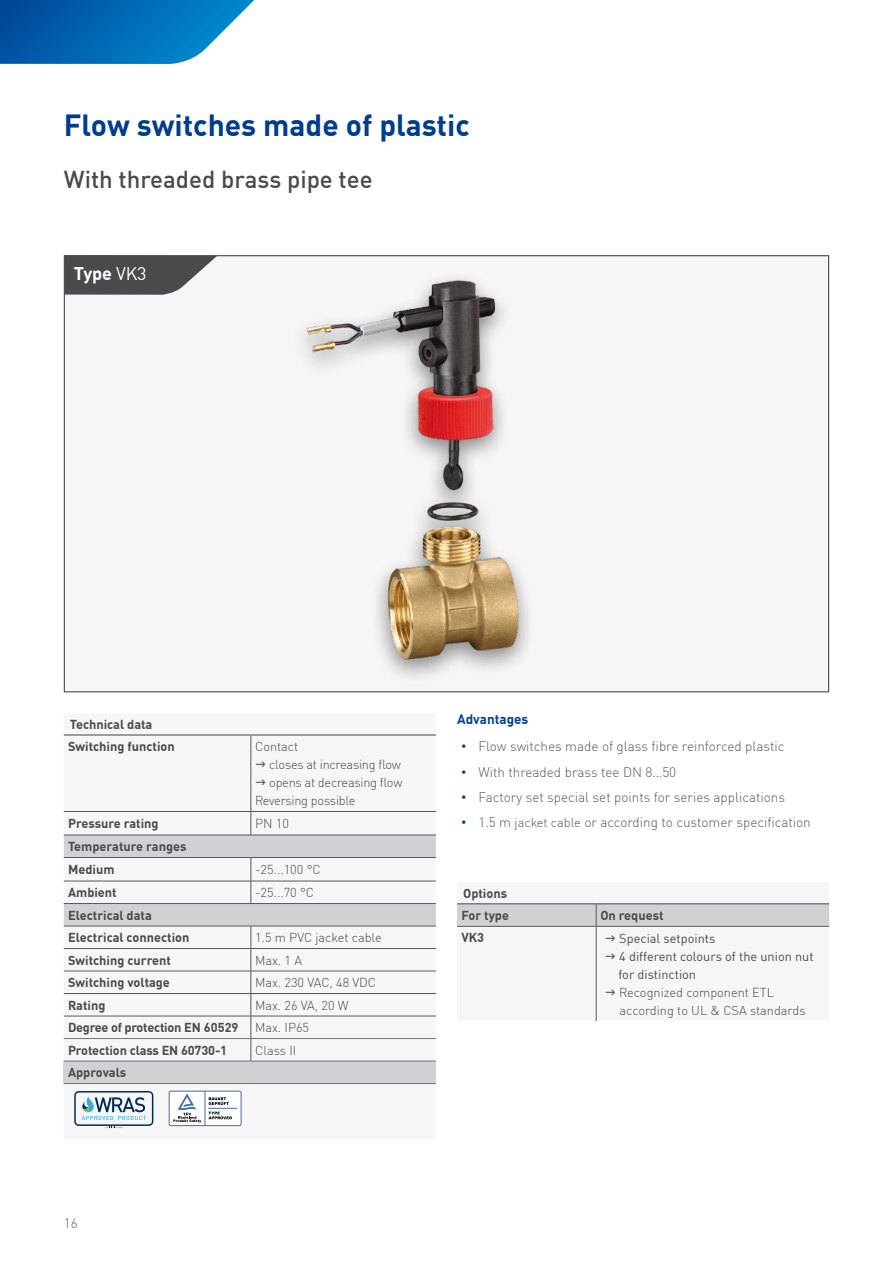
<style>
.page{position:relative;width:893px;height:1263px;background:#fff}
.page>*{position:absolute;margin:0;border:0;box-sizing:border-box;transform-origin:0 0}
.t1{font:700 30px "DIN Offc";color:#003d90}
.t2{font:500 24px "DIN Offc";color:#4b4b4d}
.t3{font:700 18px "DIN Offc";color:#fff}
.t4{font:300 13.5px "DIN Offc";color:#58585a}
.t5{font:700 13.5px "DIN Offc";color:#004494}
.t6{font:300 12.75px/18px "DIN Offc";letter-spacing:-.005em;color:#4b4b4d}
.t7{font:700 12.75px/22px "DIN Offc";color:#4b4b4d}
.t8{font:12.75px/18px "DIN Offc";color:#4b4b4d}
.t9{font:700 12.75px "DIN Offc";letter-spacing:-.02em;color:#4b4b4d}
.s1{font-weight:400}
.s2{font-family:"Arial";font-weight:400;color:#003d90}
.s3{font-size:12.75px}
</style>
<div class="page">
<svg style="left:0;top:0;width:254px;height:64px;background:#207bbd"></svg>
<div style="left:64px;top:735px;width:372px;height:394px;background:#f6f6f6"></div>
<div style="left:64px;top:1061px;width:372px;height:22px;background:#d0d1d2"></div>
<hr style="left:251px;top:735px;width:1px;height:76px;background:#58585a">
<svg style="left:64px;top:812px;width:372px;height:249px"></svg>
<hr style="left:64px;top:1038px;width:187px;height:1px;background:#707172">
<hr style="left:251px;top:1038px;width:185px;height:1px;background:#707172">
<hr style="left:64px;top:1061px;width:187px;height:1px;background:#707172">
<hr style="left:251px;top:1061px;width:185px;height:1px;background:#707172">
<hr style="left:64px;top:1083px;width:187px;height:1px;background:#707172">
<hr style="left:251px;top:1083px;width:185px;height:1px;background:#707172">
<hr style="left:64px;top:811px;width:187px;height:1px;background:#58585a">
<hr style="left:251px;top:811px;width:185px;height:1px;background:#58585a">
<hr style="left:64px;top:734px;width:187px;height:1px;background:#58585a">
<hr style="left:251px;top:734px;width:185px;height:1px;background:#58585a">
<div style="left:64px;top:255px;width:765px;height:437px;background:#f6f6f6;border:1px solid #4b4b4d"></div>
<svg style="left:64px;top:255px;width:153px;height:40px;background:#646466"></svg>
<img style="left:303px;top:278px;width:226px;height:395px">
<svg style="left:457px;top:904px;width:372px;height:22px;background:#cccdce"></svg>
<hr style="left:596px;top:926px;width:1px;height:95px;background:#58585a">
<hr style="left:457px;top:903px;width:139px;height:1px;background:#58585a">
<hr style="left:596px;top:903px;width:233px;height:1px;background:#58585a">
<hr style="left:457px;top:926px;width:139px;height:1px;background:#58585a">
<hr style="left:596px;top:926px;width:233px;height:1px;background:#58585a">
<svg style="left:82px;top:1097px;width:64px;height:23px"></svg>
<div style="left:74px;top:1091px;width:79px;height:35px;border:1px solid #012c54;border-radius:4px"></div>
<svg style="left:105px;top:1127px;width:18px;height:1px"></svg>
<div style="left:169px;top:1091px;width:72px;height:34px;background:#fff;border-radius:2px"></div>
<div style="left:169px;top:1091px;width:72px;height:35px;border:1px solid #446daf;border-radius:2px"></div>
<hr style="left:205px;top:1091px;width:1px;height:34px;background:#446daf">
<svg style="left:173px;top:1093px;width:28px;height:30px"></svg>
<svg style="left:208px;top:1097px;width:29px;height:22px"></svg>
<svg style="left:256px;top:762px;width:9px;height:5px"></svg>
<svg style="left:256px;top:780px;width:9px;height:5px"></svg>
<h1 class="t1" style="left:64px;top:105px;width:408px">Flow switches made of plastic</h1>
<h2 class="t2" style="left:64px;top:164px;width:310px">With threaded brass pipe tee</h2>
<h3 class="t3" style="left:74px;top:262px;width:74px">Type <span class="s1">VK3</span></h3>
<p class="t7" style="left:68px;top:713px;width:108px">Technical data<br>Switching function</p>
<p class="t6" style="left:255px;top:737px;width:45px">Contact</p>
<p class="t6" style="left:269px;top:755px;width:133px">closes at increasing flow</p>
<p class="t6" style="left:269px;top:773px;width:135px">opens at decreasing flow</p>
<p class="t6" style="left:255px;top:791px;width:102px">Reversing possible</p>
<p class="t7" style="left:68px;top:811px;width:92px">Pressure rating</p>
<p class="t6" style="left:255px;top:814px;width:35px">PN 10</p>
<p class="t7" style="left:68px;top:835px;width:120px;line-height:22.5px">Temperature ranges<br>Medium</p>
<p class="t6" style="left:255px;top:860px;width:67px">-25...100 °C</p>
<p class="t7" style="left:68px;top:881px;width:50px">Ambient</p>
<p class="t6" style="left:255px;top:883px;width:61px">-25...70 °C</p>
<p class="t7" style="left:68px;top:903px;width:123px;line-height:22.5px">Electrical data<br>Electrical connection</p>
<p class="t6" style="left:255px;top:928px;width:128px">1.5 m PVC jacket cable</p>
<p class="t7" style="left:68px;top:948px;width:104px">Switching current</p>
<p class="t6" style="left:255px;top:951px;width:48px">Max. 1 A</p>
<p class="t7" style="left:68px;top:971px;width:103px">Switching voltage</p>
<p class="t6" style="left:255px;top:973px;width:122px">Max. 230 VAC, 48 VDC</p>
<p class="t7" style="left:68px;top:993px;width:39px">Rating</p>
<p class="t6" style="left:255px;top:996px;width:95px">Max. 26 VA, 20 W</p>
<p class="t9" style="left:68px;top:1019px;width:172px">Degree of protection EN 60529</p>
<p class="t6" style="left:255px;top:1018px;width:56px">Max. IP65</p>
<p class="t7" style="left:68px;top:1038px;width:161px">Protection class EN 60730-1</p>
<p class="t6" style="left:255px;top:1041px;width:43px">Class II</p>
<p class="t7" style="left:68px;top:1061px;width:60px">Approvals</p>
<p class="t5" style="left:457px;top:710px;width:73px">Advantages</p>
<p class="t4" style="left:461px;top:738px;width:325px"><span class="s2">•</span> Flow switches made of glass fibre reinforced plastic</p>
<p class="t4" style="left:461px;top:763px;width:216px"><span class="s2">•</span> With threaded brass tee DN 8…50</p>
<p class="t4" style="left:461px;top:789px;width:325px"><span class="s2">•</span> Factory set special set points for series applications</p>
<p class="t4" style="left:461px;top:814px;width:351px"><span class="s2">•</span> 1.5 m <span class="s3">jacket cable</span> or according to customer specification</p>
<p class="t7" style="left:461px;top:882px;width:49px">Options<br>For type</p>
<p class="t7" style="left:600px;top:904px;width:65px">On request</p>
<p class="t7" style="left:461px;top:926px;width:24px">VK3</p>
<p class="t8" style="left:618px;top:929px;width:197px">Special setpoints<br>4 different colours of the union nut for distinction</p>
<p class="t6" style="left:619px;top:983px;width:188px">Recognized component ETL according to UL &amp; CSA standards</p>
<p class="t4" style="left:64px;top:1214px;width:15px">16</p>
</div>
